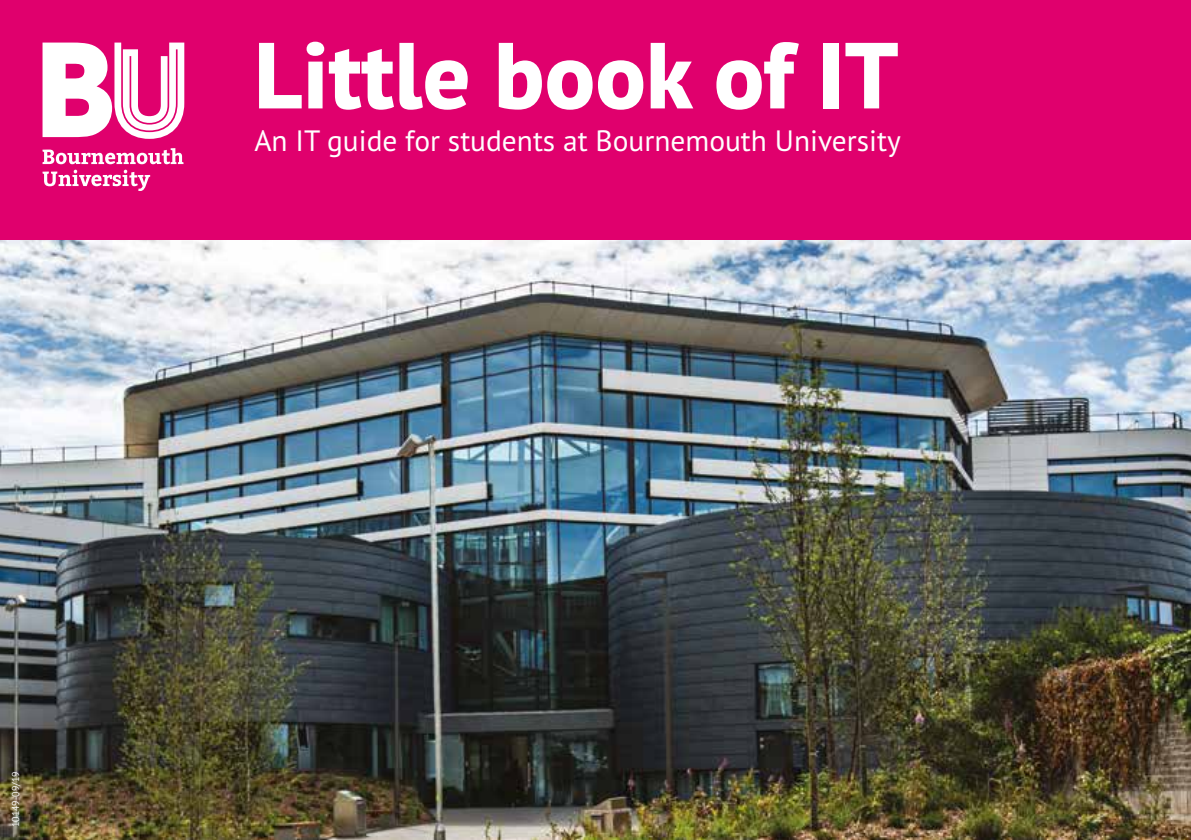
<style>
.page{position:relative;width:1191px;height:840px;background:#fff}
.page>*{position:absolute;margin:0;border:0;box-sizing:border-box;transform-origin:0 0}
.t1{font:800 93.6px "PT Sans Pro";letter-spacing:.005em;color:#fff}
.t2{font:29.4px "PT Sans Pro";color:#fff}
.t3{font:300 10px "PT Sans Pro";color:#fff}
</style>
<div class="page">
<div style="left:0;top:0;width:1191px;height:839px;background:#e0006d"></div>
<img style="left:0;top:240px;width:1191px;height:599px">
<svg style="left:43px;top:148px;width:140px;height:16px"></svg>
<svg style="left:43px;top:170px;width:107px;height:21px"></svg>
<svg style="left:43px;top:43px;width:141px;height:96px"></svg>
<h1 class="t1" style="left:254px;top:13px;width:645px">Little book of IT</h1>
<p class="t2" style="left:254px;top:122px;width:648px">An IT guide for students at Bournemouth University</p>
<p class="t3" style="left:9px;top:826px;width:57px;rotate:-90deg">10149-09/19</p>
</div>
